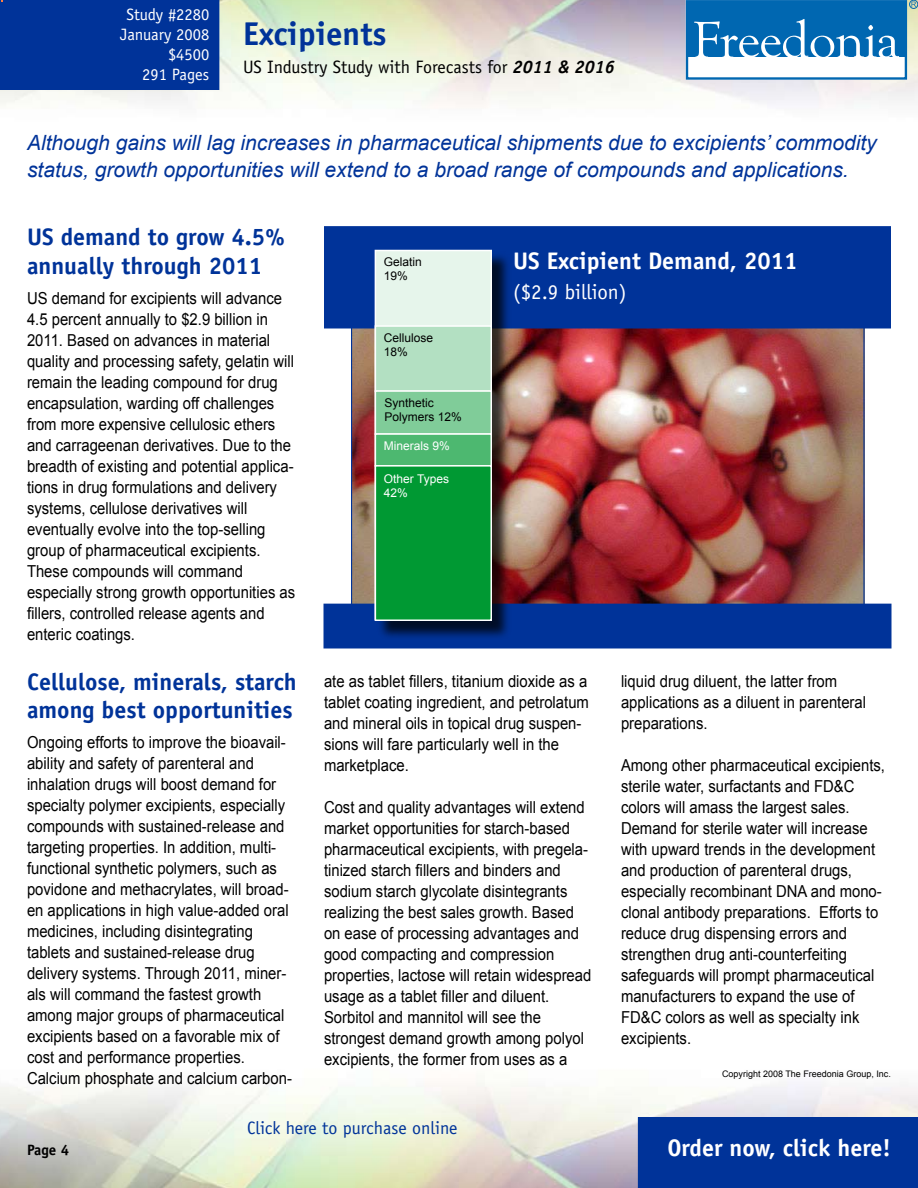
<style>
.page{position:relative;width:918px;height:1188px;background:#fff}
.page>*{position:absolute;margin:0;border:0;box-sizing:border-box;transform-origin:0 0}
.t1{font:700 33px "Officina Sans";color:#039}
.t2{font:700 24px/28.8px "Officina Sans";color:#039}
.t3{font:700 24px "Officina Sans";color:#fff}
.t4{font:italic 21px/27px "Arial";color:#039}
.t5{font:21px "Officina Sans";color:#fff}
.t6{font:18px "Officina Sans";color:#000}
.t7{font:18px "Officina Sans";color:#039}
.t8{font:16.5px/21px "Arial";color:#000;scale:.9 1}
.t9{font:16.5px/19.8px "Officina Sans";color:#fff;text-align:right}
.t10{font:700 15px "Officina Sans";color:#000}
.t11{font:12px/14.2px "Arial";color:#000}
.t12{font:12px/14.2px "Arial";color:#fff}
.t13{font:9px "Arial";color:#000}
.s1{font-weight:700;font-style:italic}
</style>
<div class="page">
<div style="left:638px;top:1117px;width:280px;height:71px;background:#039"></div>
<div style="left:686px;top:0;width:221px;height:80px;border:2px solid #0067b1"></div>
<div style="left:687px;top:1px;width:218px;height:56px;background:#0067b1"></div>
<svg style="left:694px;top:19px;width:205px;height:38px"></svg>
<div style="left:909px;top:0;width:9px;height:9px;border:1px solid #0067b1;border-radius:50%"></div>
<svg style="left:911px;top:2px;width:5px;height:5px"></svg>
<img style="left:353px;top:328px;width:510px;height:276px">
<div style="left:325px;top:227px;width:565px;height:101px;background:#039"></div>
<div style="left:324px;top:226px;width:567px;height:102px;border:2px solid #039"></div>
<div style="left:0;top:0;width:219px;height:90px;background:#039"></div>
<div style="left:324px;top:604px;width:567px;height:44px;background:#039"></div>
<div style="left:376px;top:251px;width:136px;height:389px;background:#000;opacity:.75"></div>
<div style="left:375px;top:250px;width:116px;height:369px;background:#e6f5eb"></div>
<div style="left:375px;top:326px;width:116px;height:65px;background:#b3e0c2"></div>
<div style="left:375px;top:325px;width:117px;height:67px;border:2px solid #fff"></div>
<div style="left:375px;top:391px;width:116px;height:43px;background:#80cc99"></div>
<div style="left:375px;top:390px;width:117px;height:45px;border:2px solid #fff"></div>
<div style="left:375px;top:434px;width:116px;height:32px;background:#4db870"></div>
<div style="left:375px;top:433px;width:117px;height:34px;border:2px solid #fff"></div>
<div style="left:375px;top:466px;width:116px;height:154px;background:#093"></div>
<div style="left:375px;top:465px;width:117px;height:156px;border:2px solid #fff"></div>
<p class="t9" style="left:120px;top:5px;width:90px">Study #2280<br>January 2008 $4500<br>291 Pages</p>
<h1 class="t1" style="left:243px;top:13px;width:145px">Excipients</h1>
<p class="t6" style="left:243px;top:57px;width:373px">US Industry Study with Forecasts for <span class="s1">2011 &amp; 2016</span></p>
<p class="t4" style="left:27px;top:130px;width:851px">Although gains will lag increases in pharmaceutical shipments due to excipients’ commodity status, growth opportunities will extend to a broad range of compounds and applications.</p>
<h2 class="t2" style="left:27px;top:222px;width:260px">US demand to grow 4.5% annually through 2011</h2>
<p class="t8" style="left:27px;top:288px;width:300px">US demand for excipients will advance 4.5 percent annually to $2.9 billion in 2011. Based on advances in material quality and processing safety, gelatin will remain the leading compound for drug encapsulation, warding off challenges from more expensive cellulosic ethers and carrageenan derivatives. Due to the breadth of existing and potential applica&shy;tions in drug formulations and delivery systems, cellulose derivatives will eventually evolve into the top-selling group of pharmaceutical excipients.<br>These compounds will command especially strong growth opportunities as fillers, controlled release agents and enteric coatings.</p>
<h2 class="t2" style="left:27px;top:667px;width:271px">Cellulose, minerals, starch among best opportunities</h2>
<p class="t8" style="left:27px;top:732px;width:296px">Ongoing efforts to improve the bioavail&shy;ability and safety of parenteral and inhalation drugs will boost demand for specialty polymer excipients, especially compounds with sustained-release and targeting properties. In addition, multi&shy;functional synthetic polymers, such as povidone and methacrylates, will broad&shy;en applications in high value-added oral medicines, including disintegrating tablets and sustained-release drug delivery systems. Through 2011, miner&shy;als will command the fastest growth among major groups of pharmaceutical excipients based on a favorable mix of cost and performance properties.<br>Calcium phosphate and calcium carbon-</p>
<p class="t11" style="left:384px;top:254px;width:40px">Gelatin<br>19%</p>
<p class="t11" style="left:384px;top:331px;width:51px">Cellulose<br>18%</p>
<p class="t11" style="left:384px;top:396px;width:79px">Synthetic<br>Polymers 12%</p>
<p class="t12" style="left:384px;top:438px;width:68px">Minerals 9%</p>
<p class="t12" style="left:384px;top:472px;width:67px">Other Types<br>42%</p>
<h2 class="t3" style="left:513px;top:245px;width:286px">US Excipient Demand, 2011</h2>
<p class="t5" style="left:513px;top:279px;width:115px">($2.9 billion)</p>
<p class="t8" style="left:324px;top:671px;width:296px">ate as tablet fillers, titanium dioxide as a tablet coating ingredient, and petrolatum and mineral oils in topical drug suspen&shy;sions will fare particularly well in the marketplace.</p>
<p class="t8" style="left:324px;top:797px;width:299px">Cost and quality advantages will extend market opportunities for starch-based pharmaceutical excipients, with pregela&shy;tinized starch fillers and binders and sodium starch glycolate disintegrants realizing the best sales growth. Based on ease of processing advantages and good compacting and compression properties, lactose will retain widespread usage as a tablet filler and diluent.<br>Sorbitol and mannitol will see the strongest demand growth among polyol excipients, the former from uses as a</p>
<p class="t8" style="left:621px;top:671px;width:274px">liquid drug diluent, the latter from applications as a diluent in parenteral preparations.</p>
<p class="t8" style="left:621px;top:755px;width:295px">Among other pharmaceutical excipients, sterile water, surfactants and FD&amp;C colors will amass the largest sales.<br>Demand for sterile water will increase with upward trends in the development and production of parenteral drugs, especially recombinant DNA and mono&shy;clonal antibody preparations. Efforts to reduce drug dispensing errors and strengthen drug anti-counterfeiting safeguards will prompt pharmaceutical manufacturers to expand the use of FD&amp;C colors as well as specialty ink excipients.</p>
<p class="t13" style="left:722px;top:1067px;width:170px">Copyright 2008 The Freedonia Group, Inc.</p>
<p class="t7" style="left:247px;top:1117px;width:212px">Click here to purchase online</p>
<p class="t10" style="left:27px;top:1140px;width:31px">Page</p>
<h2 class="t3" style="left:667px;top:1133px;width:225px">Order now, click here!</h2>
</div>
